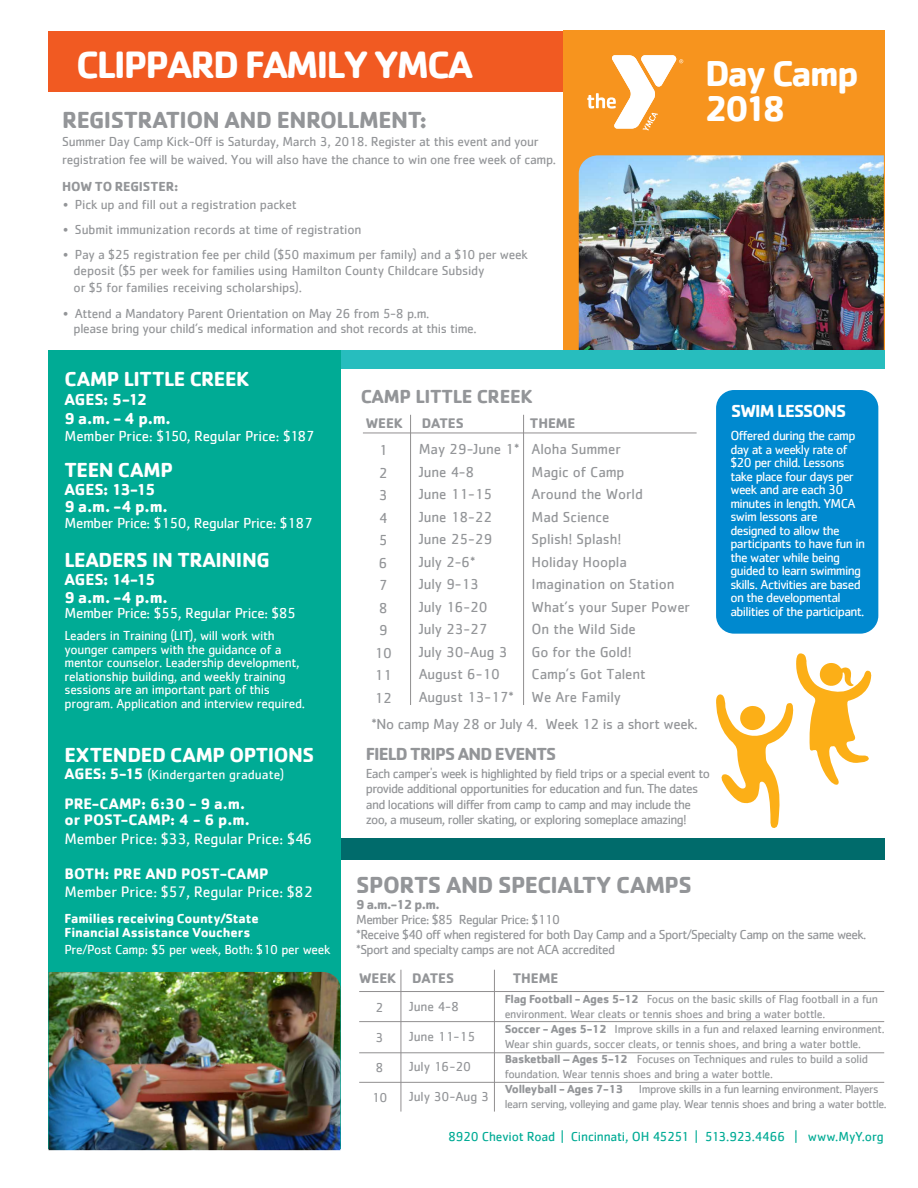
<style>
.page{position:relative;width:918px;height:1188px;background:#fff}
.page>*{position:absolute;margin:0;border:0;box-sizing:border-box;transform-origin:0 0}
.t1{font:700 39.45px "Cachet";letter-spacing:-.055em;color:#fff}
.t2{font:700 37.2px/34.3px "Cachet";letter-spacing:-.055em;color:#fff}
.t3{font:700 24px "Cachet";letter-spacing:-.02em;color:#939598}
.t4{font:700 21px "Cachet";letter-spacing:-.02em;color:#fff}
.t5{font:700 19.5px "Cachet";letter-spacing:-.015em;color:#939598}
.t6{font:700 18px "Cachet";letter-spacing:-.05em;color:#939598}
.t7{font:700 18px "Cachet";letter-spacing:-.05em;color:#fff}
.t8{font:700 16.5px/17.1px "Cachet";letter-spacing:-.015em;color:#fff}
.t9{font:15.75px "Cachet";letter-spacing:-.01em;color:#fff}
.t10{font:700 15.75px "Cachet";color:#fff}
.t11{font:15px/22.5px "Cachet";letter-spacing:-.005em;color:#939598}
.t12{font:15px "Cachet";letter-spacing:-.025em;color:#fff}
.t13{font:15px "Cachet";letter-spacing:-.025em;color:#939598}
.t14{font:700 14.4px "Cachet";letter-spacing:-.005em;color:#939598}
.t15{font:13.5px/16.5px "Cachet";letter-spacing:-.025em;color:#939598}
.t16{font:13.5px/13.5px "Cachet";letter-spacing:-.035em;color:#fff}
.t17{font:13.5px/15px "Cachet";letter-spacing:-.05em;color:#939598}
.t18{font:13.5px "Cachet";letter-spacing:-.015em;color:#00ab95}
.t19{font:700 13.5px/14px "Cachet";letter-spacing:-.005em;color:#fff}
.t20{font:13.5px "Cachet";color:#fff}
.t21{font:700 13.5px "Cachet";letter-spacing:-.01em;color:#939598}
.t22{font:13.5px "Cachet";letter-spacing:-.005em;color:#939598}
.t23{font:12px/15px "Cachet";letter-spacing:-.025em;color:#939598}
.t24{font:700 12px "Cachet";letter-spacing:-.025em;color:#939598}
.s1{font-weight:700;font-size:15.75px}
.s2{font-weight:700}
</style>
<div class="page">
<div style="left:48px;top:31px;width:836px;height:61px;background:#f15a22"></div>
<div style="left:563px;top:30px;width:321px;height:330px;background:#f7941e"></div>
<div style="left:48px;top:838px;width:836px;height:22px;background:#006b6b"></div>
<img style="left:579px;top:155px;width:305px;height:195px">
<div style="left:48px;top:350px;width:836px;height:19px;background:#27bdbe"></div>
<div style="left:48px;top:350px;width:292px;height:799px;background:#00ab95"></div>
<svg style="left:716px;top:653px;width:156px;height:175px"></svg>
<hr style="left:410px;top:415px;width:1px;height:290px;background:#918f90">
<hr style="left:523px;top:415px;width:1px;height:290px;background:#918f90">
<hr style="left:363px;top:433px;width:334px;height:1px;background:#918f90">
<hr style="left:401px;top:970px;width:1px;height:142px;background:#918f90">
<hr style="left:494px;top:970px;width:1px;height:142px;background:#918f90">
<hr style="left:359px;top:991px;width:525px;height:1px;background:#918f90">
<hr style="left:359px;top:1021px;width:525px;height:1px;background:#918f90">
<hr style="left:359px;top:1052px;width:525px;height:1px;background:#918f90">
<hr style="left:359px;top:1082px;width:525px;height:1px;background:#918f90">
<svg style="left:587px;top:55px;width:96px;height:76px"></svg>
<div style="left:716px;top:390px;width:162px;height:244px;background:#0089cf;border-radius:18px"></div>
<img style="left:49px;top:972px;width:291px;height:178px">
<h1 class="t1" style="left:76px;top:39px;width:398px">CLIPPARD FAMILY YMCA</h1>
<h3 class="t3" style="left:62px;top:104px;width:366px">REGISTRATION AND ENROLLMENT:</h3>
<p class="t15" style="left:62px;top:132px;width:495px;line-height:18px">Summer Day Camp Kick-Off is Saturday, March 3, 2018. Register at this event and your registration fee will be waived. You will also have the chance to win one free week of camp.</p>
<p class="t21" style="left:62px;top:178px;width:118px">HOW TO REGISTER:</p>
<p class="t15" style="left:63px;top:196px;width:235px">• Pick up and fill out a registration packet</p>
<p class="t15" style="left:63px;top:221px;width:300px">• Submit immunization records at time of registration</p>
<p class="t15" style="left:74px;top:246px;width:456px;text-indent:-11px">• Pay a $25 registration fee per child ($50 maximum per family) and a $10 per week deposit ($5 per week for families using Hamilton County Childcare Subsidy<br>or $5 for families receiving scholarships).</p>
<p class="t15" style="left:74px;top:306px;width:405px;line-height:15px;text-indent:-11px">• Attend a Mandatory Parent Orientation on May 26 from 5-8 p.m.<br>please bring your child’s medical information and shot records at this time.</p>
<h2 class="t2" style="left:705px;top:55px;width:155px">Day Camp<br>2018</h2>
<h3 class="t4" style="left:65px;top:366px;width:186px">CAMP LITTLE CREEK</h3>
<p class="t8" style="left:65px;top:390px;width:108px;line-height:18.6px">AGES: 5-12<br>9 a.m. - 4 p.m.</p>
<p class="t12" style="left:65px;top:427px;width:252px">Member Price: $150, Regular Price: $187</p>
<h3 class="t4" style="left:65px;top:456px;width:110px">TEEN CAMP</h3>
<p class="t8" style="left:65px;top:480px;width:105px">AGES: 13-15<br>9 a.m. -4 p.m.</p>
<p class="t12" style="left:65px;top:514px;width:250px">Member Price: $150, Regular Price: $187</p>
<h3 class="t4" style="left:65px;top:546px;width:207px">LEADERS IN TRAINING</h3>
<p class="t8" style="left:65px;top:571px;width:105px">AGES: 14-15<br>9 a.m. -4 p.m.</p>
<p class="t12" style="left:65px;top:604px;width:233px">Member Price: $55, Regular Price: $85</p>
<p class="t16" style="left:65px;top:629px;width:242px">Leaders in Training (LIT), will work with younger campers with the guidance of a mentor counselor. Leadership development, relationship building, and weekly training sessions are an important part of this program. Application and interview required.</p>
<h3 class="t5" style="left:361px;top:384px;width:173px">CAMP LITTLE CREEK</h3>
<p class="t14" style="left:366px;top:414px;width:38px">WEEK</p>
<p class="t14" style="left:422px;top:414px;width:43px">DATES</p>
<p class="t14" style="left:530px;top:414px;width:47px">THEME</p>
<p class="t11" style="left:374px;top:439px;width:19px;text-align:center">1<br>2<br>3<br>4<br>5<br>6<br>7<br>8<br>9<br>10<br>11<br>12</p>
<p class="t11" style="left:532px;top:438px;width:160px">Aloha Summer<br>Magic of Camp<br>Around the World<br>Mad Science<br>Splish! Splash!<br>Holiday Hoopla<br>Imagination on Station<br>What’s your Super Power<br>On the Wild Side<br>Go for the Gold!<br>Camp’s Got Talent<br>We Are Family</p>
<p class="t11" style="left:419px;top:438px;width:102px">May 29-June 1*<br>June 4-8<br>June 11-15<br>June 18-22<br>June 25-29<br>July 2-6*<br>July 9-13<br>July 16-20<br>July 23-27<br>July 30-Aug 3<br>August 6-10<br>August 13-17*</p>
<p class="t13" style="left:372px;top:715px;width:328px">*No camp May 28 or July 4. Week 12 is a short week.</p>
<h3 class="t7" style="left:731px;top:399px;width:116px">SWIM LESSONS</h3>
<p class="t16" style="left:730px;top:429px;width:136px">Offered during the camp day at a weekly rate of $20 per child. Lessons take place four days per week and are each 30 minutes in length. YMCA swim lessons are designed to allow the participants to have fun in the water while being guided to learn swimming skills. Activities are based on the developmental abilities of the participant.</p>
<h3 class="t4" style="left:65px;top:742px;width:251px">EXTENDED CAMP OPTIONS</h3>
<p class="t20" style="left:65px;top:767px;width:221px"><span class="s1">AGES: 5-15</span> (Kindergarten graduate)</p>
<p class="t10" style="left:65px;top:793px;width:182px">PRE-CAMP: 6:30 - 9 a.m.</p>
<p class="t9" style="left:65px;top:830px;width:249px">Member Price: $33, Regular Price: $46</p>
<p class="t10" style="left:65px;top:810px;width:187px">or POST-CAMP: 4 - 6 p.m.</p>
<p class="t10" style="left:65px;top:864px;width:206px">BOTH: PRE AND POST-CAMP</p>
<p class="t9" style="left:65px;top:882px;width:250px">Member Price: $57, Regular Price: $82</p>
<p class="t19" style="left:65px;top:911px;width:196px">Families receiving County/State<br>Financial Assistance Vouchers</p>
<p class="t16" style="left:65px;top:942px;width:267px">Pre/Post Camp: $5 per week, Both: $10 per week</p>
<h3 class="t6" style="left:366px;top:743px;width:192px">FIELD TRIPS AND EVENTS</h3>
<p class="t17" style="left:366px;top:766px;width:346px">Each camper's week is highlighted by field trips or a special event to provide additional opportunities for education and fun. The dates and locations will differ from camp to camp and may include the zoo, a museum, roller skating, or exploring someplace amazing!</p>
<h3 class="t3" style="left:356px;top:869px;width:337px">SPORTS AND SPECIALTY CAMPS</h3>
<p class="t21" style="left:356px;top:896px;width:85px">9 a.m.-12 p.m.</p>
<p class="t17" style="left:356px;top:912px;width:512px">Member Price: $85 Regular Price: $110<br>*Receive $40 off when registered for both Day Camp and a Sport/Specialty Camp on the same week. *Sport and specialty camps are not ACA accredited</p>
<p class="t23" style="left:505px;top:992px;width:381px"><span class="s2">Flag Football - Ages 5-12</span> Focus on the basic skills of Flag football in a fun environment. Wear cleats or tennis shoes and bring a water bottle.<br><span class="s2">Soccer - Ages 5-12</span> Improve skills in a fun and relaxed learning environment.<br>Wear shin guards, soccer cleats, or tennis shoes, and bring a water bottle.<br><span class="s2">Basketball – Ages 5-12</span> Focuses on Techniques and rules to build a solid foundation. Wear tennis shoes and bring a water bottle.</p>
<p class="t24" style="left:505px;top:1082px;width:120px">Volleyball - Ages 7-13</p>
<p class="t14" style="left:359px;top:969px;width:96px">WEEK DATES</p>
<p class="t14" style="left:513px;top:969px;width:47px">THEME</p>
<p class="t15" style="left:376px;top:999px;width:9px">2</p>
<p class="t15" style="left:376px;top:1029px;width:9px">3</p>
<p class="t15" style="left:376px;top:1059px;width:9px">8</p>
<p class="t15" style="left:372px;top:1089px;width:17px">10</p>
<p class="t15" style="left:409px;top:998px;width:52px">June 4-8</p>
<p class="t15" style="left:409px;top:1028px;width:68px">June 11-15</p>
<p class="t15" style="left:409px;top:1058px;width:64px">July 16-20</p>
<p class="t22" style="left:409px;top:1089px;width:81px">July 30-Aug 3</p>
<p class="t23" style="left:505px;top:1082px;width:384px;text-indent:134px">Improve skills in a fun learning environment. Players learn serving, volleying and game play. Wear tennis shoes and bring a water bottle.</p>
<p class="t18" style="left:448px;top:1129px;width:437px">8920 Cheviot Road | Cincinnati, OH 45251 | 513.923.4466 | www.MyY.org</p>
</div>
